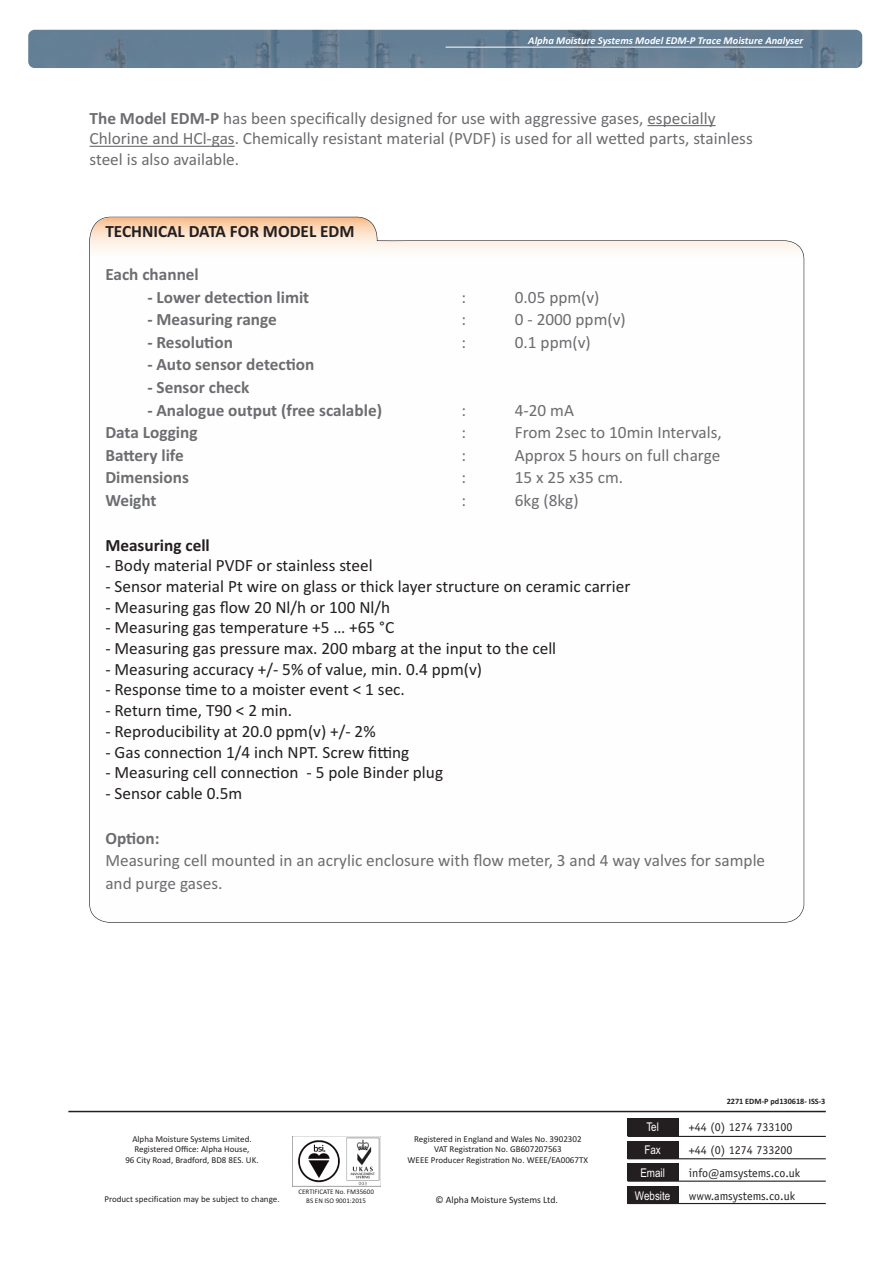
<style>
.page{position:relative;width:893px;height:1263px;background:#fff}
.page>*{position:absolute;margin:0;border:0;box-sizing:border-box;transform-origin:0 0}
.t1{font:17.25px "Calibri";color:#231f20}
.t2{font:17.25px/20.7px "Calibri";color:#6c6d70}
.t3{font:700 17.25px "Calibri";color:#6c6d70}
.t4{font:700 17.25px "Calibri";color:#231f20}
.t5{font:12px "Officina Sans Std";color:#231f20}
.t6{font:12px "Arial Narrow";color:#fff}
.t7{font:italic 700 10.5px "Calibri";color:#fff}
.t8{font:9.75px "Calibri";color:#231f20}
.t9{font:9px/10.8px "Calibri";color:#231f20;text-align:center}
.t10{font:700 8.25px "Calibri";color:#231f20}
.t11{font:7.05px/8.4px "Calibri";color:#231f20;text-align:center}
.s1{font-weight:700}
</style>
<div class="page">
<svg style="left:89px;top:216px;width:715px;height:707px"></svg>
<hr style="left:647px;top:125px;width:69px;height:1px;background:#6c6d70">
<hr style="left:90px;top:146px;width:145px;height:1px;background:#6c6d70">
<img style="left:28px;top:30px;width:834px;height:38px;border-radius:6px">
<hr style="left:446px;top:47px;width:357px;height:1px;background:#fff">
<hr style="left:68px;top:1111px;width:758px;height:1px;background:#231f20">
<img style="left:292px;top:1136px;width:88px;height:50px">
<div style="left:628px;top:1119px;width:51px;height:17px;background:#231f20"></div>
<div style="left:628px;top:1141px;width:51px;height:17px;background:#231f20"></div>
<div style="left:628px;top:1163px;width:51px;height:18px;background:#231f20"></div>
<div style="left:628px;top:1186px;width:51px;height:17px;background:#231f20"></div>
<hr style="left:628px;top:1136px;width:198px;height:1px;background:#231f20">
<hr style="left:628px;top:1158px;width:198px;height:1px;background:#231f20">
<hr style="left:628px;top:1180px;width:198px;height:2px;background:#231f20">
<hr style="left:628px;top:1203px;width:198px;height:1px;background:#231f20">
<p class="t7" style="left:528px;top:34px;width:276px">Alpha Moisture Systems Model EDM-P Trace Moisture Analyser</p>
<p class="t2" style="left:90px;top:107px;width:665px"><span class="s1">The Model EDM-P</span> has been specifically designed for use with aggressive gases, especially<br>Chlorine and HCl-gas. Chemically resistant material (PVDF) is used for all wetted parts, stainless steel is also available.</p>
<p class="t4" style="left:105px;top:221px;width:251px">TECHNICAL DATA FOR MODEL EDM</p>
<p class="t3" style="left:105px;top:264px;width:95px">Each channel</p>
<p class="t3" style="left:147px;top:287px;width:163px">- Lower detection limit</p>
<p class="t2" style="left:462px;top:287px;width:6px">:</p>
<p class="t2" style="left:515px;top:287px;width:86px">0.05 ppm(v)</p>
<p class="t3" style="left:147px;top:309px;width:131px">- Measuring range</p>
<p class="t2" style="left:462px;top:309px;width:6px">:</p>
<p class="t2" style="left:515px;top:309px;width:112px">0 - 2000 ppm(v)</p>
<p class="t3" style="left:147px;top:332px;width:87px">- Resolution</p>
<p class="t2" style="left:462px;top:332px;width:6px">:</p>
<p class="t2" style="left:515px;top:332px;width:77px">0.1 ppm(v)</p>
<p class="t3" style="left:147px;top:354px;width:169px">- Auto sensor detection</p>
<p class="t3" style="left:147px;top:377px;width:104px">- Sensor check</p>
<p class="t3" style="left:147px;top:399px;width:236px">- Analogue output (free scalable)</p>
<p class="t2" style="left:462px;top:399px;width:6px">:</p>
<p class="t2" style="left:515px;top:399px;width:61px">4-20 mA</p>
<p class="t3" style="left:105px;top:422px;width:94px">Data Logging</p>
<p class="t2" style="left:462px;top:422px;width:6px">:</p>
<p class="t2" style="left:515px;top:422px;width:208px">From 2sec to 10min Intervals,</p>
<p class="t3" style="left:105px;top:444px;width:80px">Battery life</p>
<p class="t2" style="left:462px;top:444px;width:6px">:</p>
<p class="t2" style="left:515px;top:444px;width:207px">Approx 5 hours on full charge</p>
<p class="t3" style="left:105px;top:467px;width:85px">Dimensions</p>
<p class="t2" style="left:462px;top:467px;width:6px">:</p>
<p class="t2" style="left:515px;top:467px;width:110px">15 x 25 x35 cm.</p>
<p class="t3" style="left:105px;top:489px;width:53px">Weight</p>
<p class="t2" style="left:462px;top:489px;width:6px">:</p>
<p class="t2" style="left:515px;top:489px;width:65px">6kg (8kg)</p>
<p class="t4" style="left:105px;top:534px;width:106px">Measuring cell</p>
<p class="t1" style="left:105px;top:555px;width:269px">- Body material PVDF or stainless steel</p>
<p class="t1" style="left:105px;top:576px;width:527px">- Sensor material Pt wire on glass or thick layer structure on ceramic carrier</p>
<p class="t1" style="left:105px;top:597px;width:286px">- Measuring gas flow 20 Nl/h or 100 Nl/h</p>
<p class="t1" style="left:105px;top:617px;width:290px">- Measuring gas temperature +5 … +65 °C</p>
<p class="t1" style="left:105px;top:638px;width:452px">- Measuring gas pressure max. 200 mbarg at the input to the cell</p>
<p class="t1" style="left:105px;top:659px;width:378px">- Measuring accuracy +/- 5% of value, min. 0.4 ppm(v)</p>
<p class="t1" style="left:105px;top:679px;width:301px">- Response time to a moister event &lt; 1 sec.</p>
<p class="t1" style="left:105px;top:700px;width:188px">- Return time, T90 &lt; 2 min.</p>
<p class="t1" style="left:105px;top:721px;width:272px">- Reproducibility at 20.0 ppm(v) +/- 2%</p>
<p class="t1" style="left:105px;top:741px;width:305px">- Gas connection 1/4 inch NPT. Screw fitting</p>
<p class="t1" style="left:105px;top:762px;width:339px">- Measuring cell connection - 5 pole Binder plug</p>
<p class="t1" style="left:105px;top:783px;width:139px">- Sensor cable 0.5m</p>
<p class="t3" style="left:105px;top:828px;width:56px">Option:</p>
<p class="t2" style="left:105px;top:849px;width:661px;line-height:22.5px">Measuring cell mounted in an acrylic enclosure with flow meter, 3 and 4 way valves for sample and purge gases.</p>
<p class="t9" style="left:125px;top:1133px;width:135px">Alpha Moisture Systems Limited.<br>Registered Office: Alpha House,<br>96 City Road, Bradford, BD8 8ES. UK.</p>
<p class="t9" style="left:104px;top:1194px;width:177px">Product specification may be subject to change.</p>
<p class="t11" style="left:298px;top:1188px;width:77px">CERTIFICATE No. FM35600<br>BS EN ISO 9001:2015</p>
<p class="t9" style="left:408px;top:1133px;width:182px">Registered in England and Wales No. 3902302<br>VAT Registration No. GB607207563<br>WEEE Producer Registration No. WEEE/EA0067TX</p>
<p class="t8" style="left:436px;top:1194px;width:124px">© Alpha Moisture Systems Ltd.</p>
<p class="t10" style="left:727px;top:1097px;width:100px">2271 EDM-P pd130618- ISS-3</p>
<p class="t6" style="left:646px;top:1120px;width:14px">Tel</p>
<p class="t5" style="left:689px;top:1122px;width:105px">+44 (0) 1274 733100</p>
<p class="t6" style="left:644px;top:1143px;width:18px">Fax</p>
<p class="t5" style="left:689px;top:1145px;width:105px">+44 (0) 1274 733200</p>
<p class="t6" style="left:640px;top:1165px;width:26px">Email</p>
<p class="t5" style="left:689px;top:1168px;width:113px">info@amsystems.co.uk</p>
<p class="t6" style="left:635px;top:1188px;width:37px">Website</p>
<p class="t5" style="left:689px;top:1191px;width:108px">www.amsystems.co.uk</p>
</div>
